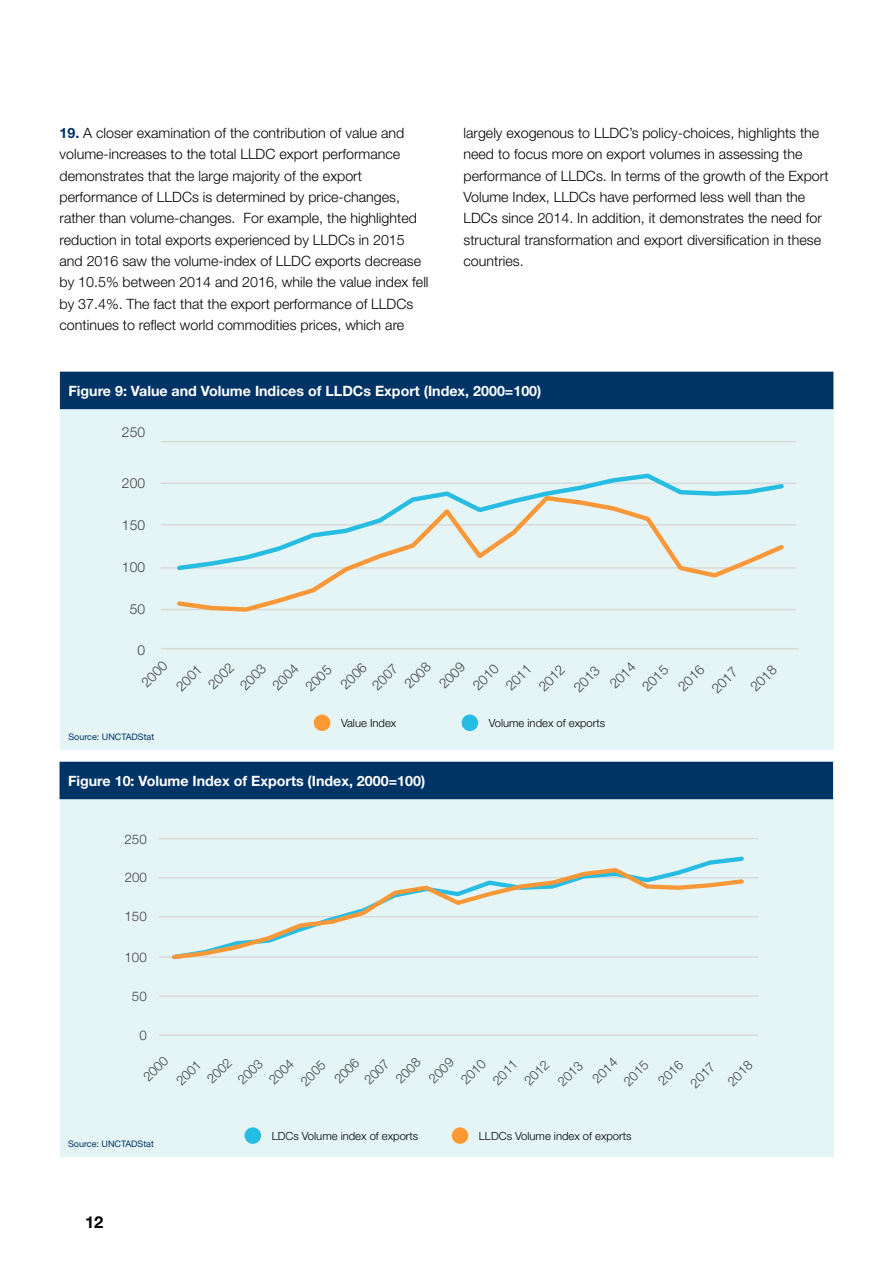
<style>
.page{position:relative;width:893px;height:1263px;background:#fff}
.page>*{position:absolute;margin:0;border:0;box-sizing:border-box;transform-origin:0 0}
.t1{font:700 16.5px "Helvetica Neue LT Std";color:#000}
.t2{font:300 14.25px/21.3px "Helvetica Neue LT Std";color:#000}
.t3{font:700 14.25px "Helvetica Neue LT Std";color:#fff}
.t4{font:300 13.8px "Helvetica Neue LT Std";color:#3f3f3f}
.t5{font:300 13.65px/27.3px "Helvetica Neue LT Std";color:#3f3f3f}
.t6{font:300 13.35px "Helvetica Neue LT Std";color:#3f3f3f}
.t7{font:300 13.05px/26.1px "Helvetica Neue LT Std";color:#3f3f3f}
.t8{font:300 11.25px "Helvetica Neue LT Std";color:#000}
.t9{font:9px "Helvetica Neue LT Std";color:#036}
.s1{font-weight:700;color:#036}
</style>
<div class="page">
<div style="left:60px;top:798px;width:773px;height:359px;background:#e5f5f5"></div>
<hr style="left:159px;top:838px;width:599px;height:1px;background:#dad9d9">
<hr style="left:159px;top:877px;width:599px;height:1px;background:#dad9d9">
<hr style="left:159px;top:916px;width:599px;height:1px;background:#dad9d9">
<hr style="left:159px;top:956px;width:599px;height:2px;background:#dad9d9">
<hr style="left:159px;top:995px;width:599px;height:2px;background:#dad9d9">
<hr style="left:159px;top:1034px;width:599px;height:2px;background:#dad9d9">
<svg style="left:169px;top:866px;width:577px;height:94px"></svg>
<div style="left:60px;top:762px;width:773px;height:37px;background:#036"></div>
<div style="left:452px;top:1127px;width:16px;height:17px;background:#f93;border-radius:50%"></div>
<div style="left:244px;top:1127px;width:17px;height:17px;background:#26bde2;border-radius:50%"></div>
<div style="left:60px;top:408px;width:773px;height:342px;background:#e5f5f5"></div>
<hr style="left:161px;top:441px;width:635px;height:1px;background:#dad9d9">
<hr style="left:161px;top:482px;width:635px;height:2px;background:#dad9d9">
<hr style="left:161px;top:524px;width:635px;height:2px;background:#dad9d9">
<hr style="left:161px;top:567px;width:635px;height:2px;background:#dad9d9">
<hr style="left:161px;top:609px;width:635px;height:1px;background:#dad9d9">
<svg style="left:174px;top:473px;width:613px;height:20px"></svg>
<svg style="left:177px;top:493px;width:607px;height:119px"></svg>
<hr style="left:161px;top:648px;width:637px;height:1px;background:#dad9d9">
<div style="left:60px;top:372px;width:773px;height:37px;background:#036"></div>
<div style="left:462px;top:714px;width:16px;height:17px;background:#26bde2;border-radius:50%"></div>
<div style="left:314px;top:714px;width:16px;height:17px;background:#f93;border-radius:50%"></div>
<p class="t2" style="left:60px;top:122px;width:371px"><span class="s1">19.</span> A closer examination of the contribution of value and volume-increases to the total LLDC export performance demonstrates that the large majority of the export performance of LLDCs is determined by price-changes, rather than volume-changes. For example, the highlighted reduction in total exports experienced by LLDCs in 2015 and 2016 saw the volume-index of LLDC exports decrease by 10.5% between 2014 and 2016, while the value index fell by 37.4%. The fact that the export performance of LLDCs continues to reflect world commodities prices, which are</p>
<p class="t2" style="left:463px;top:122px;width:367px">largely exogenous to LLDC’s policy-choices, highlights the need to focus more on export volumes in assessing the performance of LLDCs. In terms of the growth of the Export Volume Index, LLDCs have performed less well than the LDCs since 2014. In addition, it demonstrates the need for structural transformation and export diversification in these countries.</p>
<p class="t3" style="left:68px;top:382px;width:475px">Figure 9: Value and Volume Indices of LLDCs Export (Index, 2000=100)</p>
<p class="t4" style="left:122px;top:423px;width:25px">250</p>
<p class="t4" style="left:122px;top:474px;width:25px">200</p>
<p class="t4" style="left:122px;top:516px;width:25px">150</p>
<p class="t4" style="left:122px;top:558px;width:25px">100</p>
<p class="t4" style="left:130px;top:601px;width:17px">50</p>
<p class="t4" style="left:137px;top:642px;width:9px">0</p>
<p class="t5" style="left:149px;top:659px;width:32px;text-indent:-22px;rotate:-45deg">2000<br>2001</p>
<p class="t5" style="left:200px;top:677px;width:32px;rotate:-45deg">2002</p>
<p class="t5" style="left:232px;top:678px;width:32px;rotate:-45deg">2003</p>
<p class="t5" style="left:265px;top:678px;width:32px;rotate:-45deg">2004</p>
<p class="t5" style="left:298px;top:679px;width:32px;rotate:-45deg">2005</p>
<p class="t5" style="left:333px;top:677px;width:32px;rotate:-45deg">2006</p>
<p class="t5" style="left:364px;top:678px;width:32px;rotate:-45deg">2007</p>
<p class="t5" style="left:397px;top:676px;width:32px;rotate:-45deg">2008</p>
<p class="t5" style="left:431px;top:676px;width:32px;rotate:-45deg">2009</p>
<p class="t5" style="left:465px;top:678px;width:32px;rotate:-45deg">2010</p>
<p class="t5" style="left:498px;top:678px;width:32px;rotate:-45deg">2011</p>
<p class="t5" style="left:531px;top:679px;width:32px;rotate:-45deg">2012</p>
<p class="t5" style="left:587px;top:661px;width:32px;line-height:23px;text-indent:-28px;rotate:-45deg">2013<br>2014</p>
<p class="t5" style="left:635px;top:679px;width:32px;rotate:-45deg">2015</p>
<p class="t5" style="left:671px;top:679px;width:32px;rotate:-45deg">2016</p>
<p class="t5" style="left:704px;top:681px;width:32px;rotate:-45deg">2017</p>
<p class="t5" style="left:743px;top:679px;width:32px;rotate:-45deg">2018</p>
<p class="t9" style="left:68px;top:732px;width:87px">Source: UNCTADStat</p>
<p class="t8" style="left:341px;top:716px;width:57px">Value Index</p>
<p class="t8" style="left:489px;top:716px;width:118px">Volume index of exports</p>
<p class="t3" style="left:68px;top:772px;width:359px">Figure 10: Volume Index of Exports (Index, 2000=100)</p>
<p class="t6" style="left:125px;top:831px;width:24px">250</p>
<p class="t6" style="left:125px;top:869px;width:24px">200</p>
<p class="t6" style="left:125px;top:908px;width:24px">150</p>
<p class="t6" style="left:125px;top:949px;width:24px">100</p>
<p class="t6" style="left:132px;top:988px;width:16px">50</p>
<p class="t6" style="left:139px;top:1027px;width:9px">0</p>
<p class="t7" style="left:151px;top:1055px;width:31px;text-indent:-21px;rotate:-45deg">2000<br>2001</p>
<p class="t7" style="left:200px;top:1071px;width:31px;rotate:-45deg">2002</p>
<p class="t7" style="left:230px;top:1072px;width:31px;rotate:-45deg">2003</p>
<p class="t7" style="left:262px;top:1072px;width:31px;rotate:-45deg">2004</p>
<p class="t7" style="left:293px;top:1074px;width:31px;rotate:-45deg">2005</p>
<p class="t7" style="left:327px;top:1071px;width:31px;rotate:-45deg">2006</p>
<p class="t7" style="left:357px;top:1072px;width:31px;rotate:-45deg">2007</p>
<p class="t7" style="left:388px;top:1071px;width:31px;rotate:-45deg">2008</p>
<p class="t7" style="left:421px;top:1071px;width:31px;rotate:-45deg">2009</p>
<p class="t7" style="left:454px;top:1072px;width:31px;rotate:-45deg">2010</p>
<p class="t7" style="left:485px;top:1073px;width:31px;rotate:-45deg">2011</p>
<p class="t7" style="left:517px;top:1073px;width:31px;rotate:-45deg">2012</p>
<p class="t7" style="left:571px;top:1057px;width:31px;line-height:22px;text-indent:-27px;rotate:-45deg">2013<br>2014</p>
<p class="t7" style="left:616px;top:1074px;width:31px;rotate:-45deg">2015</p>
<p class="t7" style="left:651px;top:1073px;width:31px;rotate:-45deg">2016</p>
<p class="t7" style="left:683px;top:1076px;width:31px;rotate:-45deg">2017</p>
<p class="t7" style="left:720px;top:1074px;width:31px;rotate:-45deg">2018</p>
<p class="t9" style="left:68px;top:1138px;width:87px">Source: UNCTADStat</p>
<p class="t1" style="left:85px;top:1212px;width:20px">12</p>
<p class="t8" style="left:272px;top:1129px;width:148px">LDCs Volume index of exports</p>
<p class="t8" style="left:479px;top:1129px;width:154px">LLDCs Volume index of exports</p>
</div>
